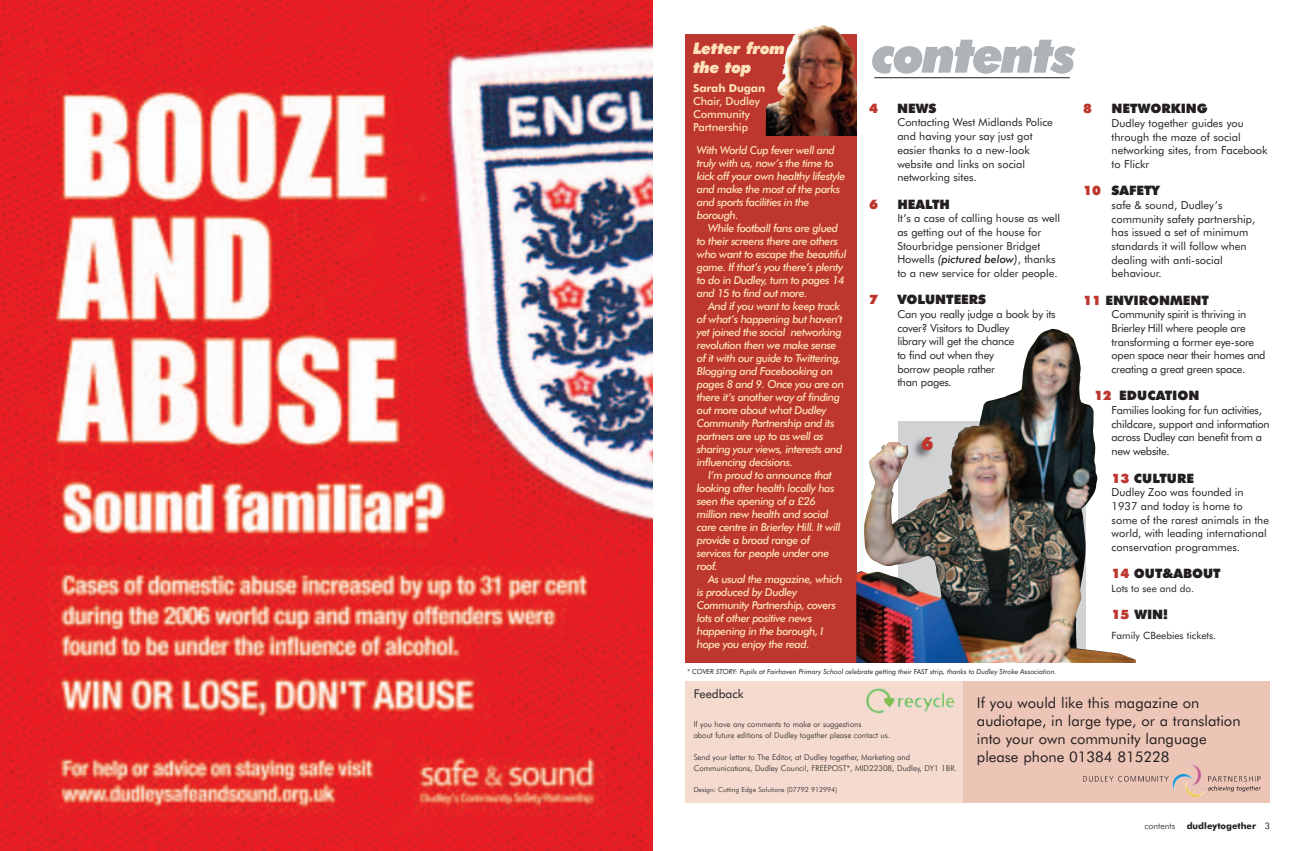
<style>
.page{position:relative;width:1304px;height:851px;background:#fff}
.page>*{position:absolute;margin:0;border:0;box-sizing:border-box;transform-origin:0 0}
.t1{font:italic 900 51px "Futura BT";letter-spacing:-.05em;color:#aeb3b8}
.t2{font:900 18px "Futura BT";color:#bd372e}
.t3{font:italic 900 16px/18.8px "Futura BT";letter-spacing:-.02em;color:#fee1b9}
.t4{font:14.75px/18px "Futura BT";color:#231f20}
.t5{font:900 13px "Futura BT";color:#231f20}
.t6{font:900 13px "Futura BT";color:#bd372e}
.t7{font:12px "Futura BT";color:#231f20}
.t8{font:italic 500 11px/13px "Futura BT";letter-spacing:-.04em;color:#fee1b9}
.t9{font:11px/13.8px "Futura BT";color:#231f20}
.t10{font:11px/13.8px "Futura BT";letter-spacing:-.025em;color:#231f20}
.t11{font:500 11px/13px "Futura BT";letter-spacing:-.01em;color:#fee1b9}
.t12{font:700 11px "Futura BT";letter-spacing:-.015em;color:#fee1b9}
.t13{font:10px "Futura BT";color:#231f20}
.t14{font:700 9px "Futura BT";color:#231f20}
.t15{font:300 9px "Futura BT";color:#231f20}
.t16{font:300 8px/11px "Futura BT";color:#231f20}
.t17{font:italic 7px "Futura BT";color:#231f20}
.t18{font:300 7px "Futura BT";color:#231f20}
.s1{font-weight:500;font-style:italic}
.s2{color:#bd372e}
.s3{font-weight:400}
</style>
<div class="page">
<hr style="left:874px;top:77px;width:196px;height:1px;background:#231f20">
<img style="left:0;top:0;width:652px;height:850px">
<div style="left:685px;top:34px;width:172px;height:628px;background:#bd372e"></div>
<div style="left:685px;top:680px;width:584px;height:122px;background:#f4dacf"></div>
<div style="left:963px;top:680px;width:306px;height:122px;background:#ecc5b7"></div>
<img style="left:866px;top:688px;width:88px;height:25px">
<img style="left:1208px;top:776px;width:53px;height:15px">
<img style="left:1172px;top:764px;width:36px;height:27px">
<img style="left:1083px;top:776px;width:86px;height:6px">
<img style="left:766px;top:25px;width:91px;height:110px">
<img style="left:856px;top:328px;width:280px;height:334px">
<h3 class="t3" style="left:693px;top:41px;width:94px">Letter from the top</h3>
<p class="t12" style="left:693px;top:83px;width:74px">Sarah Dugan</p>
<p class="t11" style="left:693px;top:95px;width:68px">Chair, Dudley<br>Community<br>Partnership</p>
<p class="t8" style="left:697px;top:144px;width:150px">With World Cup fever well and truly with us, now’s the time to kick off your own healthy lifestyle and make the most of the parks and sports facilities in the borough.</p>
<p class="t8" style="left:697px;top:222px;width:151px;text-indent:11px">While football fans are glued to their screens there are others who want to escape the beautiful game. If that’s you there’s plenty to do in Dudley, turn to pages 14 and 15 to find out more.</p>
<p class="t8" style="left:697px;top:300px;width:149px;text-indent:11px">And if you want to keep track of what’s happening but haven’t yet joined the social networking revolution then we make sense of it with our guide to Twittering,<br>Blogging and Facebooking on pages 8 and 9. Once you are on there it’s another way of finding out more about what Dudley<br>Community Partnership and its partners are up to as well as sharing your views, interests and influencing decisions.</p>
<p class="t8" style="left:697px;top:469px;width:145px;text-indent:11px">I’m proud to announce that looking after health locally has seen the opening of a £26 million new health and social care centre in Brierley Hill. It will provide a broad range of services for people under one roof.</p>
<p class="t8" style="left:697px;top:573px;width:147px;text-indent:11px">As usual the magazine, which is produced by Dudley<br>Community Partnership, covers lots of other positive news happening in the borough, I hope you enjoy the read.</p>
<h1 class="t1" style="left:872px;top:34px;width:206px">contents</h1>
<p class="t6" style="left:869px;top:103px;width:10px">4</p>
<p class="t5" style="left:897px;top:103px;width:41px">NEWS</p>
<p class="t9" style="left:897px;top:117px;width:157px">Contacting West Midlands Police and having your say just got easier thanks to a new-look website and links on social networking sites.</p>
<p class="t6" style="left:869px;top:199px;width:10px">6</p>
<p class="t5" style="left:897px;top:199px;width:54px">HEALTH</p>
<p class="t9" style="left:897px;top:212px;width:164px">It’s a case of calling house as well as getting out of the house for<br>Stourbridge pensioner Bridget<br>Howells <span class="s1">(pictured below)</span>, thanks to a new service for older people.</p>
<p class="t6" style="left:869px;top:294px;width:10px">7</p>
<p class="t5" style="left:897px;top:294px;width:90px">VOLUNTEERS</p>
<p class="t10" style="left:897px;top:308px;width:160px">Can you really judge a book by its cover? Visitors to Dudley<br>library will get the chance<br>to find out when they<br>borrow people rather<br>than pages.</p>
<h2 class="t2" style="left:921px;top:436px;width:14px">6</h2>
<p class="t17" style="left:687px;top:668px;width:371px">* COVER STORY: Pupils at Fairhaven Primary School celebrate getting their FAST strip, thanks to Dudley Stroke Association.</p>
<p class="t6" style="left:1083px;top:103px;width:10px">8</p>
<p class="t5" style="left:1112px;top:103px;width:98px">NETWORKING</p>
<p class="t9" style="left:1112px;top:117px;width:157px">Dudley together guides you through the maze of social networking sites, from Facebook to Flickr</p>
<p class="t5" style="left:1083px;top:185px;width:78px"><span class="s2">10</span> SAFETY</p>
<p class="t9" style="left:1112px;top:199px;width:145px">safe &amp; sound, Dudley’s community safety partnership, has issued a set of minimum standards it will follow when dealing with anti-social behaviour.</p>
<p class="t5" style="left:1083px;top:295px;width:127px"><span class="s2">11</span> ENVIRONMENT</p>
<p class="t10" style="left:1112px;top:308px;width:155px">Community spirit is thriving in<br>Brierley Hill where people are transforming a former eye-sore open space near their homes and creating a great green space.</p>
<p class="t5" style="left:1094px;top:390px;width:107px"><span class="s2">12</span> EDUCATION</p>
<p class="t10" style="left:1112px;top:404px;width:160px">Families looking for fun activities, childcare, support and information across Dudley can benefit from a new website.</p>
<p class="t5" style="left:1112px;top:472px;width:84px"><span class="s2">13</span> CULTURE</p>
<p class="t9" style="left:1112px;top:486px;width:159px">Dudley Zoo was founded in<br>1937 and today is home to some of the rarest animals in the world, with leading international conservation programmes.</p>
<p class="t5" style="left:1112px;top:568px;width:111px"><span class="s2">14</span> OUT&amp;ABOUT</p>
<p class="t13" style="left:1112px;top:584px;width:84px">Lots to see and do.</p>
<p class="t5" style="left:1112px;top:609px;width:58px"><span class="s2">15</span> WIN!</p>
<p class="t13" style="left:1112px;top:631px;width:106px">Family CBeebies tickets.</p>
<p class="t7" style="left:694px;top:689px;width:52px">Feedback</p>
<p class="t16" style="left:694px;top:719px;width:198px">If you have any comments to make or suggestions<br>about future editions of Dudley together please contact us.</p>
<p class="t16" style="left:694px;top:752px;width:265px">Send your letter to The Editor, at Dudley together, Marketing and<br>Communications, Dudley Council, FREEPOST*, MID22308, Dudley, DY1 1BR.</p>
<p class="t18" style="left:694px;top:786px;width:145px">Design: Cutting Edge Solutions (07792 912994)</p>
<h3 class="t4" style="left:977px;top:695px;width:265px">If you would like this magazine on audiotape, in large type, or a translation into your own community language please phone 01384 815228</h3>
<p class="t15" style="left:1144px;top:822px;width:32px">contents</p>
<p class="t14" style="left:1187px;top:822px;width:85px">dudleytogether <span class="s3">3</span></p>
</div>
